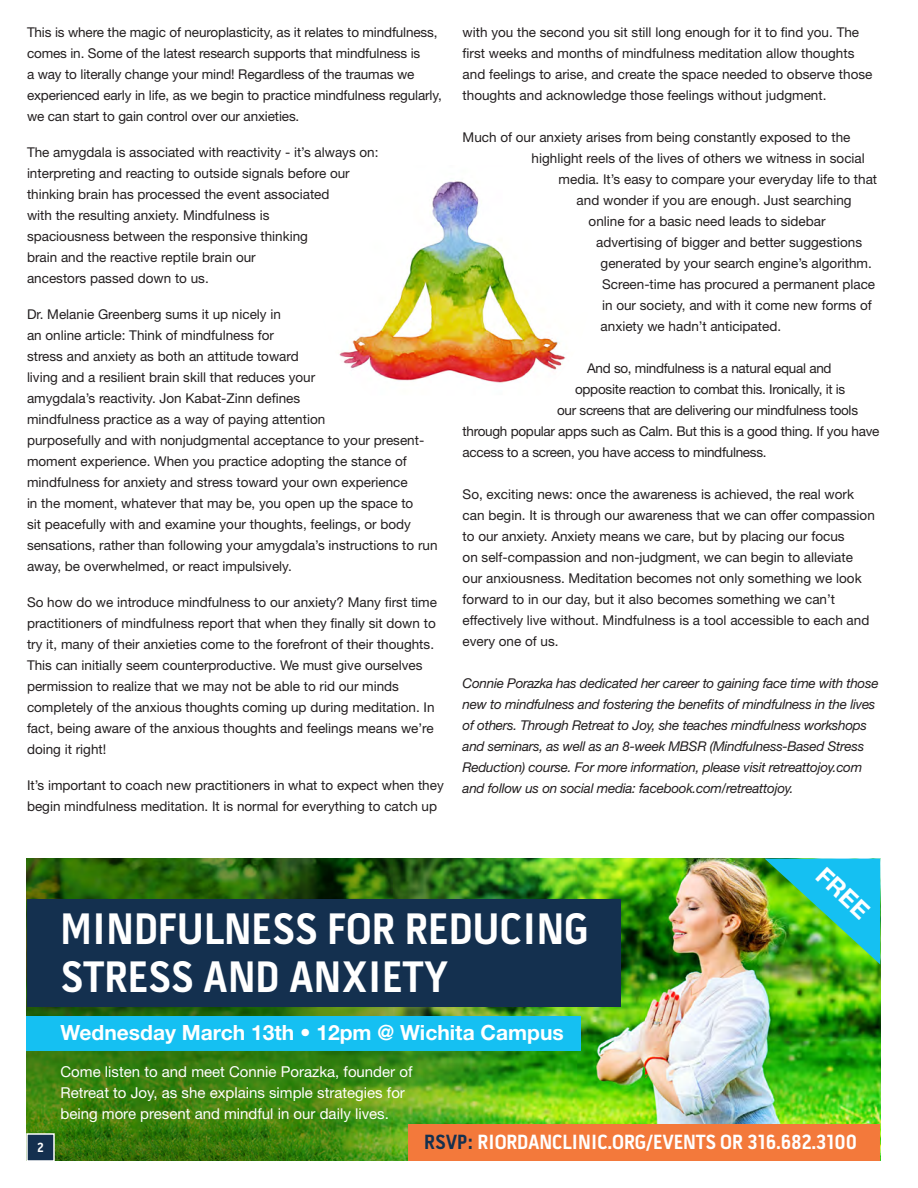
<style>
.page{position:relative;width:918px;height:1188px;background:#fff}
.page>*{position:absolute;margin:0;border:0;box-sizing:border-box;transform-origin:0 0}
.Body_Text{font:700 45px "Pill Gothic 300 mg";color:#fff}
.Body_Text-2{font:700 24px "Helvetica Neue LT Std";color:#fff}
.Body_Text-3{font:700 21px "Pill Gothic 300 mg";letter-spacing:-.01em;color:#fff}
.Body_Text-4{font:700 21px "Helvetica Neue LT Std";color:#fff}
.Body_Text-5{font:15px/21px "Helvetica Neue LT Std";color:#fff}
.Body_Text-6{font:13.5px/21px "Helvetica Neue LT Std";color:#231f20}
.Body_Text-7{font:italic 13.5px/21px "Helvetica Neue LT Std";letter-spacing:-.02em;color:#231f20}
.Body_Text-8{font:13.5px "Helvetica Neue LT Std";letter-spacing:-.02em;color:#231f20}
.t1{font:700 13.5px "Pill Gothic 300 mg";color:#fff}
.s1{font-weight:400;font-stretch:condensed}
.s2{color:#14304f}
</style>
<div class="page">
<img style="left:559px;top:859px;width:321px;height:266px">
<img style="left:339px;top:181px;width:227px;height:203px">
<img style="left:26px;top:859px;width:533px;height:302px">
<div style="left:27px;top:899px;width:594px;height:108px;background:#14304f"></div>
<div style="left:26px;top:1016px;width:555px;height:35px;background:#15c0f2"></div>
<img style="left:765px;top:859px;width:115px;height:105px">
<div style="left:408px;top:1125px;width:472px;height:36px;background:#f3793b"></div>
<div style="left:26px;top:1133px;width:29px;height:29px;background:#14304f;border:2px solid #fff"></div>
<p class="Body_Text-6" style="left:27px;top:21px;width:416px">This is where the magic of neuroplasticity, as it relates to mindfulness, comes in. Some of the latest research supports that mindfulness is<br>a way to literally change your mind! Regardless of the traumas we experienced early in life, as we begin to practice mindfulness regularly, we can start to gain control over our anxieties.</p>
<p class="Body_Text-6" style="left:27px;top:141px;width:353px">The amygdala is associated with reactivity - it’s always on: interpreting and reacting to outside signals before our thinking brain has processed the event associated<br>with the resulting anxiety. Mindfulness is<br>spaciousness between the responsive thinking<br>brain and the reactive reptile brain our<br>ancestors passed down to us.</p>
<p class="Body_Text-6" style="left:27px;top:303px;width:412px">Dr. Melanie Greenberg sums it up nicely in<br>an online article: Think of mindfulness for<br>stress and anxiety as both an attitude toward<br>living and a resilient brain skill that reduces your<br>amygdala’s reactivity. Jon Kabat-Zinn defines<br>mindfulness practice as a way of paying attention<br>purposefully and with nonjudgmental acceptance to your present&shy;moment experience. When you practice adopting the stance of mindfulness for anxiety and stress toward your own experience<br>in the moment, whatever that may be, you open up the space to<br>sit peacefully with and examine your thoughts, feelings, or body sensations, rather than following your amygdala’s instructions to run away, be overwhelmed, or react impulsively.</p>
<p class="Body_Text-6" style="left:27px;top:591px;width:412px">So how do we introduce mindfulness to our anxiety? Many first time practitioners of mindfulness report that when they finally sit down to try it, many of their anxieties come to the forefront of their thoughts.<br>This can initially seem counterproductive. We must give ourselves permission to realize that we may not be able to rid our minds completely of the anxious thoughts coming up during meditation. In fact, being aware of the anxious thoughts and feelings means we’re doing it right!</p>
<p class="Body_Text-6" style="left:27px;top:774px;width:418px">It’s important to coach new practitioners in what to expect when they begin mindfulness meditation. It is normal for everything to catch up</p>
<p class="Body_Text-6" style="left:463px;top:21px;width:411px">with you the second you sit still long enough for it to find you. The first weeks and months of mindfulness meditation allow thoughts and feelings to arise, and create the space needed to observe those thoughts and acknowledge those feelings without judgment.</p>
<p class="Body_Text-6" style="left:463px;top:126px;width:389px">Much of our anxiety arises from being constantly exposed to the</p>
<p class="Body_Text-6" style="left:532px;top:147px;width:335px">highlight reels of the lives of others we witness in social</p>
<p class="Body_Text-6" style="left:559px;top:168px;width:320px">media. It’s easy to compare your everyday life to that</p>
<p class="Body_Text-6" style="left:577px;top:189px;width:277px">and wonder if you are enough. Just searching</p>
<p class="Body_Text-6" style="left:589px;top:210px;width:239px">online for a basic need leads to sidebar</p>
<p class="Body_Text-6" style="left:596px;top:231px;width:268px">advertising of bigger and better suggestions</p>
<p class="Body_Text-6" style="left:601px;top:252px;width:273px">generated by your search engine’s algorithm.</p>
<p class="Body_Text-6" style="left:602px;top:273px;width:275px">Screen-time has procured a permanent place</p>
<p class="Body_Text-6" style="left:602px;top:294px;width:271px">in our society, and with it come new forms of</p>
<p class="Body_Text-6" style="left:601px;top:315px;width:182px">anxiety we hadn’t anticipated.</p>
<p class="Body_Text-8" style="left:587px;top:360px;width:246px">And so, mindfulness is a natural equal and</p>
<p class="Body_Text-8" style="left:575px;top:381px;width:272px">opposite reaction to combat this. Ironically, it is</p>
<p class="Body_Text-8" style="left:557px;top:402px;width:303px">our screens that are delivering our mindfulness tools</p>
<p class="Body_Text-8" style="left:463px;top:423px;width:418px">through popular apps such as Calm. But this is a good thing. If you have</p>
<p class="Body_Text-8" style="left:463px;top:444px;width:306px">access to a screen, you have access to mindfulness.</p>
<p class="Body_Text-6" style="left:463px;top:483px;width:414px">So, exciting news: once the awareness is achieved, the real work can begin. It is through our awareness that we can offer compassion to our anxiety. Anxiety means we care, but by placing our focus<br>on self-compassion and non-judgment, we can begin to alleviate our anxiousness. Meditation becomes not only something we look forward to in our day, but it also becomes something we can’t effectively live without. Mindfulness is a tool accessible to each and every one of us.</p>
<p class="Body_Text-7" style="left:463px;top:672px;width:418px">Connie Porazka has dedicated her career to gaining face time with those new to mindfulness and fostering the benefits of mindfulness in the lives of others. Through Retreat to Joy, she teaches mindfulness workshops and seminars, as well as an 8-week MBSR (Mindfulness-Based Stress Reduction) course. For more information, please visit retreattojoy.com and follow us on social media: facebook.com/retreattojoy.</p>
<p class="Body_Text" style="left:60px;top:910px;width:530px">MINDFULNESS FOR REDUCING</p>
<p class="Body_Text" style="left:60px;top:958px;width:390px">STRESS AND ANXIETY</p>
<p class="Body_Text-4" style="left:60px;top:1019px;width:505px">Wednesday March 13th <span class="s1">•</span> 12pm @ Wichita Campus</p>
<p class="Body_Text-5" style="left:60px;top:1061px;width:354px">Come listen to and meet Connie Porazka, founder of<br>Retreat to Joy, as she explains simple strategies for being more present and mindful in our daily lives.</p>
<p class="Body_Text-2" style="left:831px;top:861px;width:64px;rotate:44deg">FREE</p>
<p class="t1" style="left:37px;top:1142px;width:8px">2</p>
<p class="Body_Text-3" style="left:424px;top:1133px;width:434px"><span class="s2">RSVP:</span> RIORDANCLINIC.ORG/EVENTS OR 316.682.3100</p>
</div>
